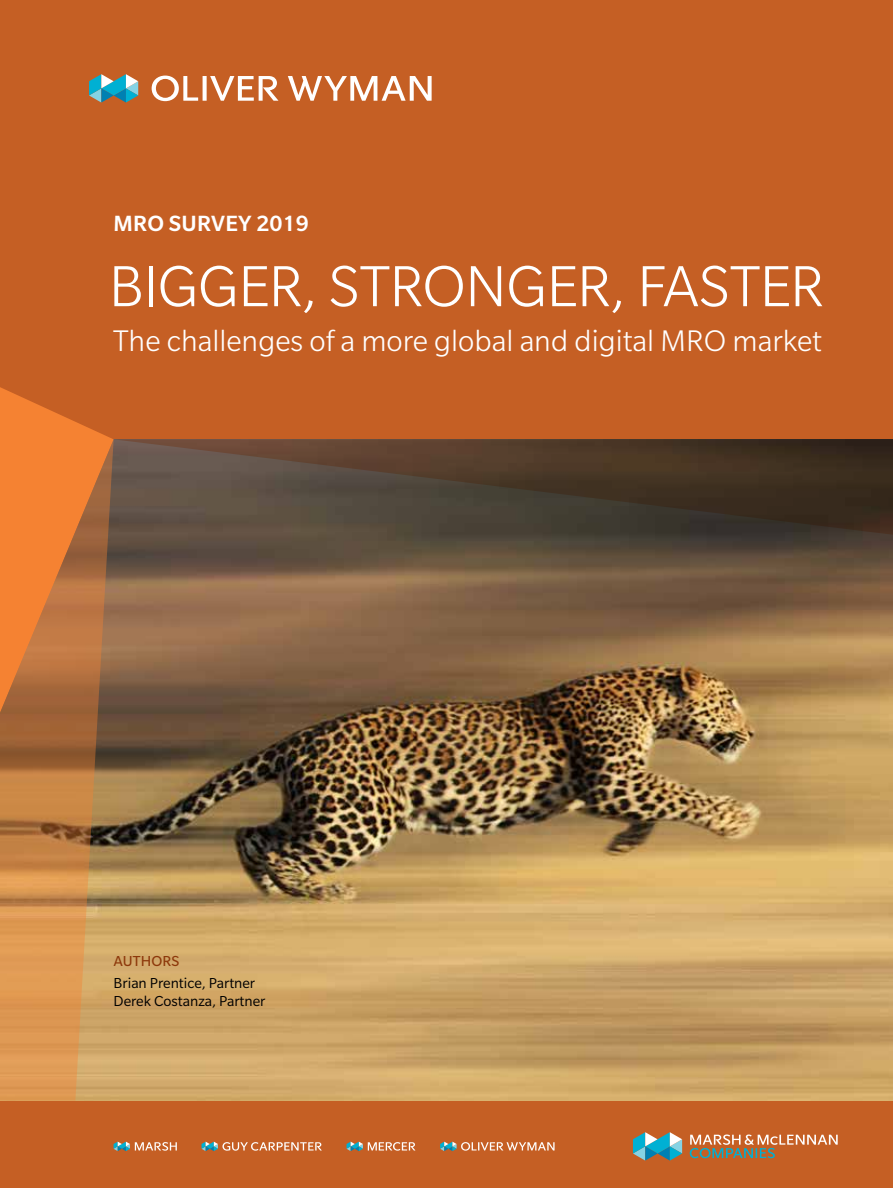
<style>
.page{position:relative;width:893px;height:1188px;background:#c55f24}
.page>*{position:absolute;margin:0;border:0;box-sizing:border-box;transform-origin:0 0}
.t1{font:300 63px "Slate Pro";letter-spacing:-.01em;color:#fff}
.t2{font:300 32.4px "Slate Pro";color:#fff}
.t3{font:500 24px "Slate Pro";letter-spacing:.01em;color:#fff}
.t4{font:15.75px/18px "Slate Pro";color:#000}
.t5{font:15.75px "Slate Pro";letter-spacing:.01em;color:#8d380a}
</style>
<div class="page">
<img style="left:114px;top:540px;width:779px;height:561px">
<svg style="left:114px;top:439px;width:779px;height:101px;background:#4e4032"></svg>
<svg style="left:0;top:713px;width:114px;height:388px;background:#c58a4e"></svg>
<svg style="left:0;top:387px;width:114px;height:326px;background:#d17637"></svg>
<svg style="left:89px;top:74px;width:49px;height:29px"></svg>
<svg style="left:288px;top:76px;width:144px;height:25px"></svg>
<svg style="left:152px;top:76px;width:126px;height:25px"></svg>
<svg style="left:690px;top:1135px;width:148px;height:23px"></svg>
<svg style="left:633px;top:1132px;width:49px;height:29px"></svg>
<svg style="left:114px;top:1142px;width:63px;height:9px"></svg>
<svg style="left:202px;top:1142px;width:120px;height:9px"></svg>
<svg style="left:347px;top:1142px;width:68px;height:9px"></svg>
<svg style="left:440px;top:1142px;width:115px;height:9px"></svg>
<p class="t3" style="left:113px;top:211px;width:197px">MRO SURVEY 2019</p>
<h1 class="t1" style="left:109px;top:254px;width:717px">BIGGER, STRONGER, FASTER</h1>
<p class="t2" style="left:113px;top:324px;width:710px">The challenges of a more global and digital MRO market</p>
<p class="t5" style="left:114px;top:952px;width:67px">AUTHORS</p>
<p class="t4" style="left:114px;top:974px;width:153px">Brian Prentice, Partner<br>Derek Costanza, Partner</p>
</div>
